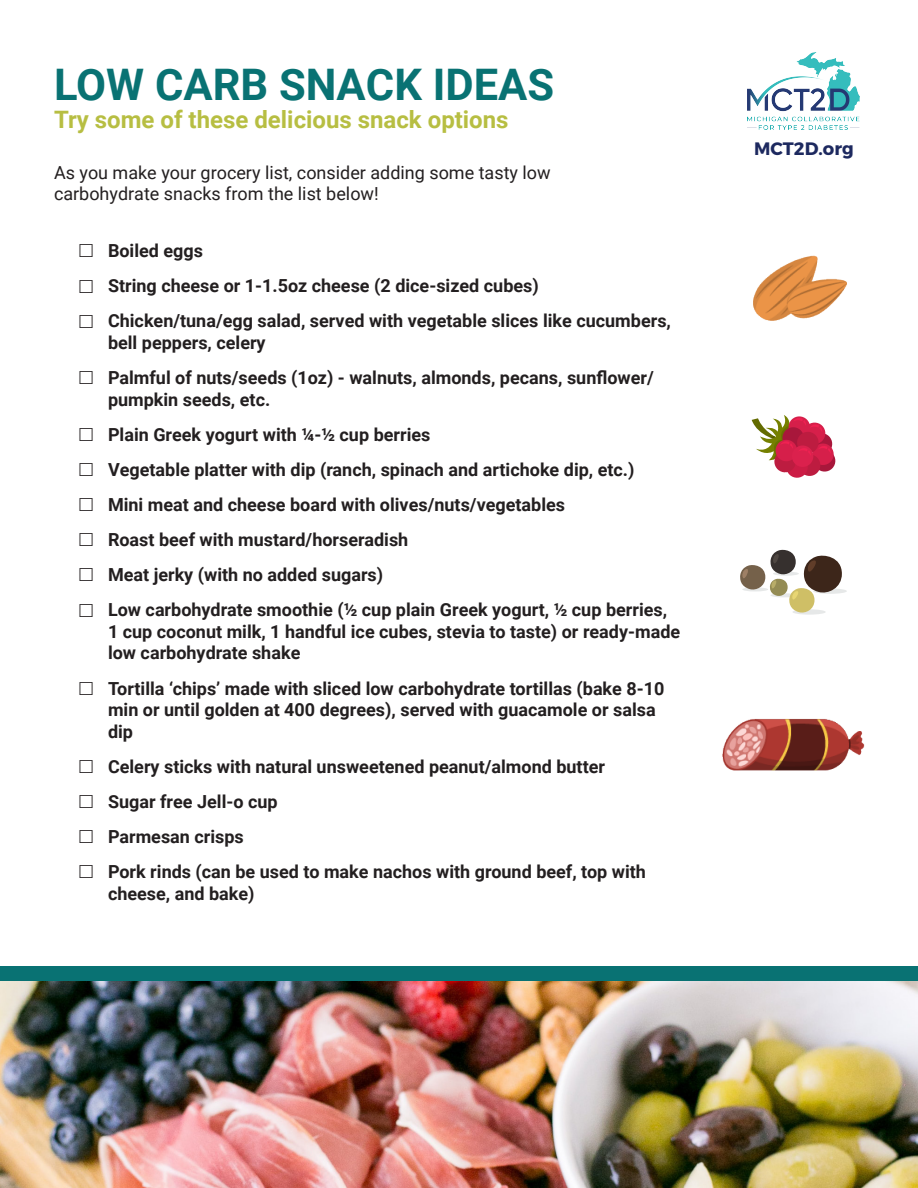
<style>
.page{position:relative;width:918px;height:1188px;background:#fff}
.page>*{position:absolute;margin:0;border:0;box-sizing:border-box;transform-origin:0 0}
.Paragraph_Style_2{font:700 43.5px "Roboto";color:#097273}
.Paragraph_Style_2-2{font:700 24px "Roboto";color:#b7be42}
.Paragraph_Style_2-3{font:700 18px/21.6px "Roboto";color:#231f20}
.Paragraph_Style_2-4{font:18px/21.6px "Roboto";color:#231f20}
.t1{font:18px "Trueno Bd";color:#1d295f}
</style>
<div class="page">
<img style="left:0;top:981px;width:918px;height:207px">
<div style="left:0;top:966px;width:918px;height:15px;background:#097273"></div>
<img style="left:722px;top:718px;width:143px;height:53px">
<div style="left:813px;top:588px;width:34px;height:6px;background:#e6e8e8;border-radius:50%"></div>
<div style="left:792px;top:609px;width:34px;height:6px;background:#f1f2f2;border-radius:50%"></div>
<svg style="left:740px;top:549px;width:102px;height:65px"></svg>
<img style="left:753px;top:255px;width:94px;height:66px">
<svg style="left:752px;top:415px;width:84px;height:63px"></svg>
<img style="left:748px;top:53px;width:112px;height:76px">
<p class="Paragraph_Style_2" style="left:54px;top:54px;width:502px">LOW CARB SNACK IDEAS</p>
<p class="Paragraph_Style_2-2" style="left:54px;top:103px;width:456px">Try some of these delicious snack options</p>
<p class="Paragraph_Style_2-4" style="left:54px;top:161px;width:498px">As you make your grocery list, consider adding some tasty low carbohydrate snacks from the list below!</p>
<p class="Paragraph_Style_2-3" style="left:108px;top:239px;width:97px">Boiled eggs</p>
<p class="Paragraph_Style_2-3" style="left:108px;top:274px;width:432px">String cheese or 1-1.5oz cheese (2 dice-sized cubes)</p>
<p class="Paragraph_Style_2-3" style="left:108px;top:310px;width:564px">Chicken/tuna/egg salad, served with vegetable slices like cucumbers, bell peppers, celery</p>
<p class="Paragraph_Style_2-3" style="left:108px;top:366px;width:547px">Palmful of nuts/seeds (1oz) - walnuts, almonds, pecans, sunflower/ pumpkin seeds, etc.</p>
<p class="Paragraph_Style_2-3" style="left:108px;top:423px;width:324px">Plain Greek yogurt with ¼-½ cup berries</p>
<p class="Paragraph_Style_2-3" style="left:108px;top:458px;width:528px">Vegetable platter with dip (ranch, spinach and artichoke dip, etc.)</p>
<p class="Paragraph_Style_2-3" style="left:108px;top:493px;width:459px">Mini meat and cheese board with olives/nuts/vegetables</p>
<p class="Paragraph_Style_2-3" style="left:108px;top:528px;width:302px">Roast beef with mustard/horseradish</p>
<p class="Paragraph_Style_2-3" style="left:108px;top:563px;width:277px">Meat jerky (with no added sugars)</p>
<p class="Paragraph_Style_2-3" style="left:108px;top:598px;width:574px">Low carbohydrate smoothie (½ cup plain Greek yogurt, ½ cup berries,<br>1 cup coconut milk, 1 handful ice cubes, stevia to taste) or ready-made low carbohydrate shake</p>
<p class="Paragraph_Style_2-3" style="left:108px;top:677px;width:558px">Tortilla ‘chips’ made with sliced low carbohydrate tortillas (bake 8-10 min or until golden at 400 degrees), served with guacamole or salsa dip</p>
<p class="Paragraph_Style_2-3" style="left:108px;top:755px;width:499px">Celery sticks with natural unsweetened peanut/almond butter</p>
<p class="Paragraph_Style_2-3" style="left:108px;top:790px;width:171px">Sugar free Jell-o cup</p>
<p class="Paragraph_Style_2-3" style="left:108px;top:825px;width:137px">Parmesan crisps</p>
<p class="Paragraph_Style_2-3" style="left:108px;top:860px;width:540px">Pork rinds (can be used to make nachos with ground beef, top with cheese, and bake)</p>
<p class="t1" style="left:754px;top:137px;width:101px">MCT2D.org</p>
</div>
